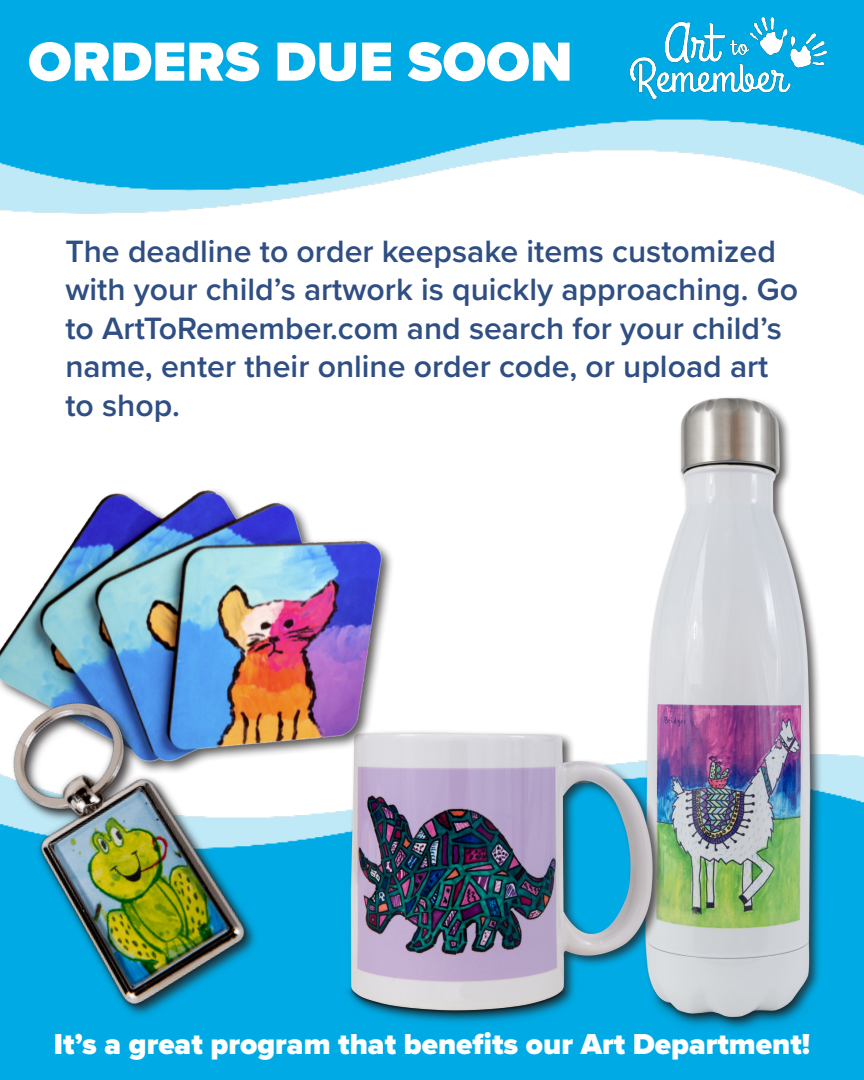
<style>
.page{position:relative;width:864px;height:1080px;background:#fff}
.page>*{position:absolute;margin:0;border:0;box-sizing:border-box;transform-origin:0 0}
.t1{font:900 57px "Proxima Nova";color:#fff}
.t2{font:600 31.95px/38.4px "Proxima Nova";color:#2f4e83}
.t3{font:900 30px "Proxima Nova";color:#fff}
</style>
<div class="page">
<img style="left:294px;top:811px;width:570px;height:269px">
<img style="left:0;top:0;width:864px;height:214px">
<img style="left:631px;top:18px;width:196px;height:80px">
<img style="left:650px;top:397px;width:214px;height:656px">
<img style="left:341px;top:644px;width:339px;height:436px">
<img style="left:0;top:490px;width:470px;height:315px">
<img style="left:0;top:657px;width:294px;height:423px">
<p class="t1" style="left:28px;top:19px;width:546px">ORDERS DUE SOON</p>
<p class="t2" style="left:65px;top:231px;width:734px">The deadline to order keepsake items customized with your child’s artwork is quickly approaching. Go to ArtToRemember.com and search for your child’s name, enter their online order code, or upload art to shop.</p>
<p class="t3" style="left:54px;top:1022px;width:758px">It’s a great program that benefits our Art Department!</p>
</div>
